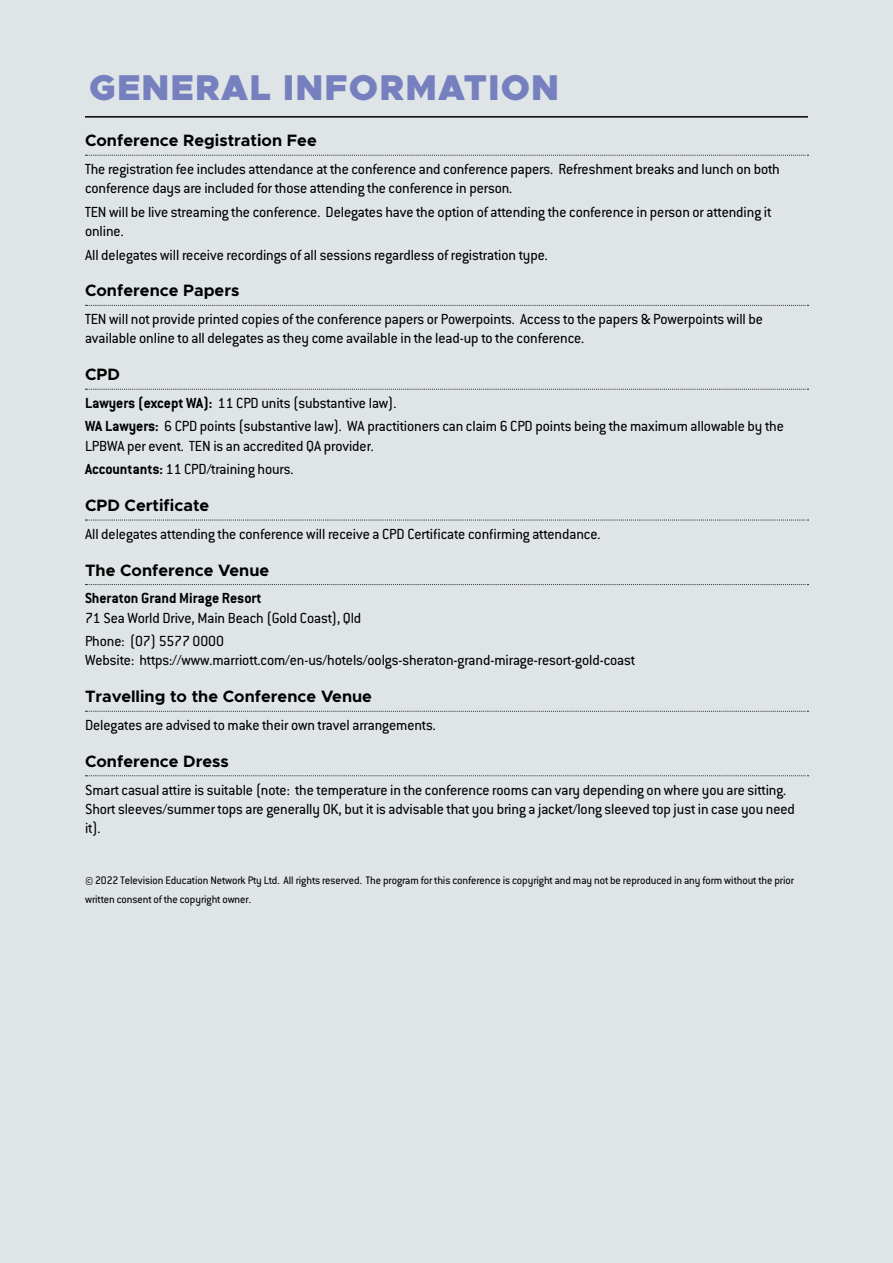
<style>
.page{position:relative;width:893px;height:1263px;background:#dfe4e7}
.page>*{position:absolute;margin:0;border:0;box-sizing:border-box;transform-origin:0 0}
.day_header{font:900 36px "Metropolis";letter-spacing:.03em;color:#7680bf}
.subhead3{font:700 16.5px "Metropolis";color:#000}
.gen_info{font:16.05px/19.2px "Conduit";letter-spacing:-.005em;color:#000}
.gen_info-2{font:12px/19.2px "Conduit";letter-spacing:-.005em;color:#000}
.s1{font-weight:700}
</style>
<div class="page">
<svg style="left:85px;top:155px;width:723px;height:1px"></svg>
<svg style="left:85px;top:305px;width:723px;height:1px"></svg>
<svg style="left:85px;top:389px;width:723px;height:1px"></svg>
<svg style="left:85px;top:520px;width:723px;height:1px"></svg>
<svg style="left:85px;top:584px;width:723px;height:1px"></svg>
<svg style="left:85px;top:711px;width:723px;height:1px"></svg>
<svg style="left:85px;top:775px;width:723px;height:1px"></svg>
<hr style="left:85px;top:116px;width:723px;height:2px;background:#000">
<p class="day_header" style="left:89px;top:65px;width:108px">GENERA</p>
<p class="day_header" style="left:249px;top:65px;width:159px">L INFORMA</p>
<p class="day_header" style="left:464px;top:65px;width:97px">TION</p>
<p class="subhead3" style="left:85px;top:130px;width:233px">Conference Registration Fee</p>
<p class="gen_info" style="left:85px;top:159px;width:696px">The registration fee includes attendance at the conference and conference papers. Refreshment breaks and lunch on both conference days are included for those attending the conference in person.</p>
<p class="gen_info" style="left:85px;top:202px;width:688px">TEN will be live streaming the conference. Delegates have the option of attending the conference in person or attending it online.</p>
<p class="gen_info" style="left:85px;top:244px;width:464px">All delegates will receive recordings of all sessions regardless of registration type.</p>
<p class="subhead3" style="left:85px;top:280px;width:156px">Conference Papers</p>
<p class="gen_info" style="left:85px;top:309px;width:679px">TEN will not provide printed copies of the conference papers or Powerpoints. Access to the papers &amp; Powerpoints will be available online to all delegates as they come available in the lead-up to the conference.</p>
<p class="subhead3" style="left:85px;top:364px;width:36px">CPD</p>
<p class="gen_info" style="left:85px;top:393px;width:313px"><span class="s1">Lawyers (except WA):</span> 11 CPD units (substantive law).</p>
<p class="gen_info" style="left:85px;top:416px;width:700px"><span class="s1">WA Lawyers:</span> 6 CPD points (substantive law). WA practitioners can claim 6 CPD points being the maximum allowable by the<br>LPBWA per event. TEN is an accredited QA provider.</p>
<p class="gen_info" style="left:85px;top:459px;width:210px"><span class="s1">Accountants:</span> 11 CPD/training hours.</p>
<p class="subhead3" style="left:85px;top:495px;width:126px">CPD Certificate</p>
<p class="gen_info" style="left:85px;top:524px;width:517px">All delegates attending the conference will receive a CPD Certificate confirming attendance.</p>
<p class="subhead3" style="left:85px;top:559px;width:186px">The Conference Venue</p>
<p class="gen_info" style="left:85px;top:588px;width:278px"><span class="s1">Sheraton Grand Mirage Resort<br></span>71 Sea World Drive, Main Beach (Gold Coast), Qld</p>
<p class="gen_info" style="left:85px;top:631px;width:552px">Phone: (07) 5577 0000<br>Website: https://www.marriott.com/en-us/hotels/oolgs-sheraton-grand-mirage-resort-gold-coast</p>
<p class="subhead3" style="left:85px;top:686px;width:289px">Travelling to the Conference Venue</p>
<p class="gen_info" style="left:85px;top:715px;width:352px">Delegates are advised to make their own travel arrangements.</p>
<p class="subhead3" style="left:85px;top:751px;width:145px">Conference Dress</p>
<p class="gen_info" style="left:85px;top:779px;width:711px">Smart casual attire is suitable (note: the temperature in the conference rooms can vary depending on where you are sitting.<br>Short sleeves/summer tops are generally OK, but it is advisable that you bring a jacket/long sleeved top just in case you need it).</p>
<p class="gen_info-2" style="left:85px;top:870px;width:710px">© 2022 Television Education Network Pty Ltd. All rights reserved. The program for this conference is copyright and may not be reproduced in any form without the prior written consent of the copyright owner.</p>
</div>
